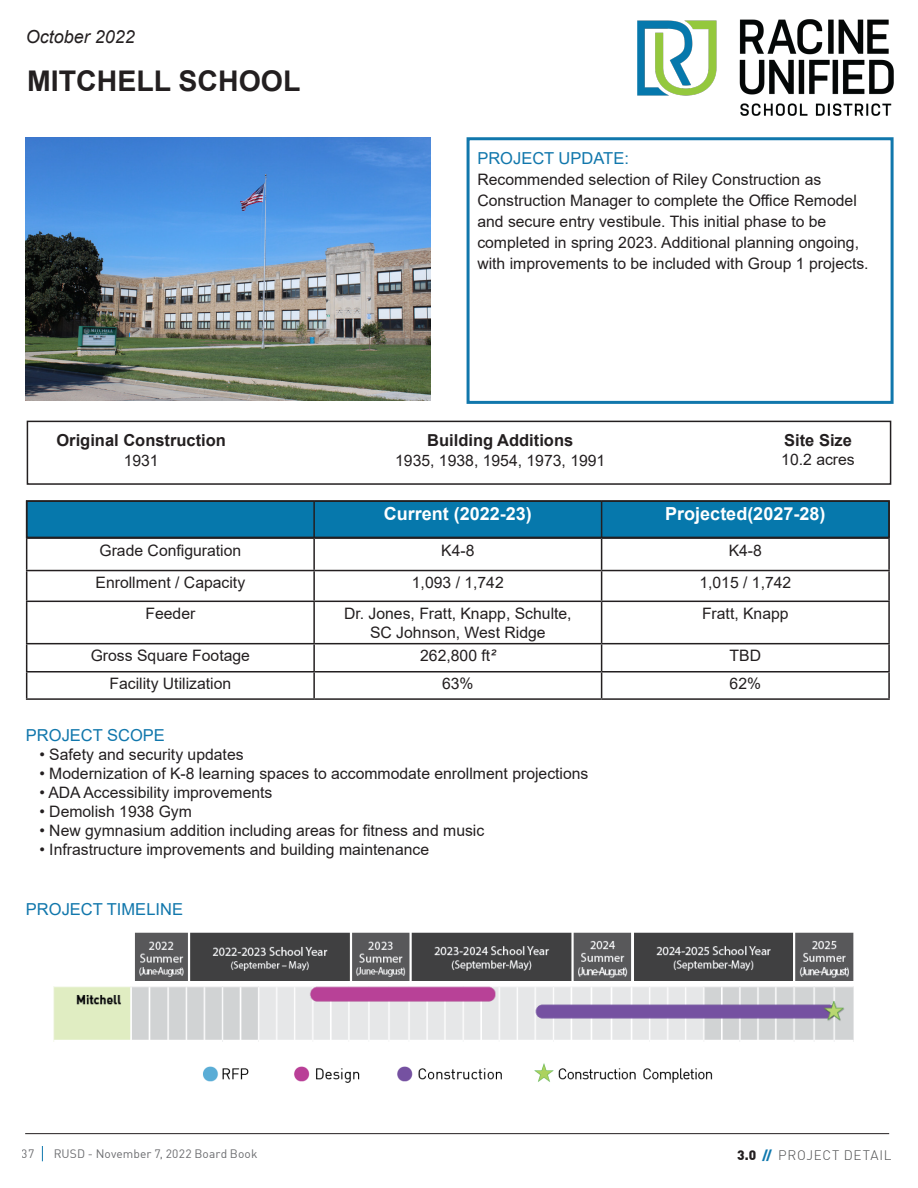
<style>
.page{position:relative;width:918px;height:1188px;background:#fff}
.page>*{position:absolute;margin:0;border:0;box-sizing:border-box;transform-origin:0 0}
.t1{font:700 28.5px "Arial";color:#231f20}
.t2{font:700 18px "Arial";color:#fff}
.t3{font:italic 18px "Arial";color:#231f20}
.t4{font:700 16.5px "Arial";color:#231f20}
.t5{font:16.5px "Arial";color:#1177ac}
.t6{font:15.75px/21.1px "Arial";color:#231f20}
.t7{font:300 13.5px "DIN";letter-spacing:.05em;color:#4b4c4d}
.t8{font:12px "DIN";letter-spacing:.01em;color:#6c6d70}
.s1{font-style:italic}
.s2{font-weight:900;color:#231f20}
.s3{font-weight:900;color:#0f78ae}
</style>
<div class="page">
<hr style="left:25px;top:1133px;width:864px;height:1px;background:#231f20">
<svg style="left:42px;top:1146px;width:1px;height:15px"></svg>
<img style="left:637px;top:20px;width:257px;height:96px">
<div style="left:467px;top:137px;width:427px;height:267px;border:3px solid #1177ac"></div>
<div style="left:27px;top:421px;width:864px;height:64px;border:2px solid #231f20"></div>
<img style="left:26px;top:137px;width:405px;height:264px">
<div style="left:27px;top:501px;width:862px;height:36px;background:#0678ac"></div>
<hr style="left:26px;top:500px;width:288px;height:2px;background:#231f20">
<hr style="left:26px;top:502px;width:1px;height:35px;background:#231f20">
<hr style="left:314px;top:500px;width:288px;height:2px;background:#231f20">
<hr style="left:313px;top:502px;width:2px;height:35px;background:#231f20">
<hr style="left:602px;top:500px;width:288px;height:2px;background:#231f20">
<hr style="left:601px;top:502px;width:1px;height:35px;background:#231f20">
<hr style="left:888px;top:502px;width:2px;height:35px;background:#231f20">
<hr style="left:26px;top:537px;width:288px;height:2px;background:#231f20">
<hr style="left:26px;top:539px;width:1px;height:31px;background:#231f20">
<hr style="left:314px;top:537px;width:288px;height:2px;background:#231f20">
<hr style="left:313px;top:539px;width:2px;height:31px;background:#231f20">
<hr style="left:602px;top:537px;width:288px;height:2px;background:#231f20">
<hr style="left:601px;top:539px;width:1px;height:31px;background:#231f20">
<hr style="left:888px;top:539px;width:2px;height:31px;background:#231f20">
<hr style="left:26px;top:570px;width:288px;height:1px;background:#231f20">
<hr style="left:26px;top:571px;width:1px;height:30px;background:#231f20">
<hr style="left:314px;top:570px;width:288px;height:1px;background:#231f20">
<hr style="left:313px;top:571px;width:2px;height:30px;background:#231f20">
<hr style="left:602px;top:570px;width:288px;height:1px;background:#231f20">
<hr style="left:601px;top:571px;width:1px;height:30px;background:#231f20">
<hr style="left:888px;top:571px;width:2px;height:30px;background:#231f20">
<hr style="left:26px;top:601px;width:288px;height:1px;background:#231f20">
<hr style="left:26px;top:602px;width:1px;height:41px;background:#231f20">
<hr style="left:314px;top:601px;width:288px;height:1px;background:#231f20">
<hr style="left:313px;top:602px;width:2px;height:41px;background:#231f20">
<hr style="left:602px;top:601px;width:288px;height:1px;background:#231f20">
<hr style="left:601px;top:602px;width:1px;height:41px;background:#231f20">
<hr style="left:888px;top:602px;width:2px;height:41px;background:#231f20">
<hr style="left:26px;top:643px;width:288px;height:1px;background:#231f20">
<hr style="left:314px;top:643px;width:288px;height:1px;background:#231f20">
<hr style="left:313px;top:644px;width:2px;height:27px;background:#231f20">
<hr style="left:602px;top:643px;width:288px;height:1px;background:#231f20">
<hr style="left:888px;top:644px;width:2px;height:27px;background:#231f20">
<hr style="left:26px;top:671px;width:288px;height:2px;background:#231f20">
<svg style="left:26px;top:644px;width:1px;height:54px"></svg>
<hr style="left:314px;top:671px;width:288px;height:2px;background:#231f20">
<hr style="left:313px;top:673px;width:2px;height:25px;background:#231f20">
<hr style="left:602px;top:671px;width:288px;height:2px;background:#231f20">
<svg style="left:601px;top:644px;width:1px;height:54px"></svg>
<hr style="left:888px;top:673px;width:2px;height:25px;background:#231f20">
<hr style="left:26px;top:698px;width:288px;height:2px;background:#231f20">
<hr style="left:314px;top:698px;width:288px;height:2px;background:#231f20">
<hr style="left:602px;top:698px;width:288px;height:2px;background:#231f20">
<img style="left:135px;top:932px;width:719px;height:48px">
<img style="left:203px;top:1063px;width:510px;height:20px">
<img style="left:53px;top:986px;width:801px;height:55px">
<p class="t3" style="left:26px;top:25px;width:111px">October 2022</p>
<p class="t1" style="left:27px;top:61px;width:275px">MITCHELL SCHOOL</p>
<p class="t4" style="left:56px;top:428px;width:171px">Original Construction</p>
<p class="t6" style="left:124px;top:449px;width:37px">1931</p>
<p class="t5" style="left:477px;top:146px;width:153px">PROJECT UPDATE:</p>
<p class="t6" style="left:477px;top:168px;width:393px">Recommended selection of Riley Construction as Construction Manager to complete the Office Remodel and secure entry vestibule. This initial phase to be completed in spring 2023. Additional planning ongoing, with improvements to be included with Group 1 projects.</p>
<p class="t4" style="left:427px;top:428px;width:148px">Building Additions</p>
<p class="t6" style="left:395px;top:449px;width:212px">1935, 1938, 1954, 1973, 1991</p>
<p class="t4" style="left:784px;top:428px;width:69px">Site Size</p>
<p class="t6" style="left:781px;top:449px;width:75px">10.2 acres</p>
<p class="t2" style="left:384px;top:501px;width:150px">Current (2022-23)</p>
<p class="t2" style="left:665px;top:501px;width:162px">Projected(2027-28)</p>
<p class="t6" style="left:99px;top:539px;width:143px">Grade Configuration</p>
<p class="t6" style="left:441px;top:539px;width:35px">K4-8</p>
<p class="t6" style="left:729px;top:539px;width:35px">K4-8</p>
<p class="t6" style="left:96px;top:572px;width:151px">Enrollment / Capacity</p>
<p class="t6" style="left:412px;top:572px;width:93px">1,093 / 1,742</p>
<p class="t6" style="left:699px;top:572px;width:93px">1,015 / 1,742</p>
<p class="t6" style="left:145px;top:603px;width:51px">Feeder</p>
<p class="t6" style="left:344px;top:603px;width:229px">Dr. Jones, Fratt, Knapp, Schulte,</p>
<p class="t6" style="left:370px;top:621px;width:177px">SC Johnson, West Ridge</p>
<p class="t6" style="left:702px;top:603px;width:88px">Fratt, Knapp</p>
<p class="t6" style="left:91px;top:645px;width:161px">Gross Square Footage</p>
<p class="t6" style="left:420px;top:645px;width:77px">262,800 ft<span class="s1">²</span></p>
<p class="t6" style="left:730px;top:645px;width:33px">TBD</p>
<p class="t6" style="left:110px;top:673px;width:123px">Facility Utilization</p>
<p class="t6" style="left:442px;top:673px;width:33px">63%</p>
<p class="t6" style="left:730px;top:673px;width:33px">62%</p>
<p class="t5" style="left:26px;top:724px;width:141px">PROJECT SCOPE</p>
<p class="t6" style="left:39px;top:744px;width:206px">• Safety and security updates</p>
<p class="t6" style="left:39px;top:763px;width:551px">• Modernization of K-8 learning spaces to accommodate enrollment projections</p>
<p class="t6" style="left:39px;top:782px;width:235px">• ADA Accessibility improvements</p>
<p class="t6" style="left:39px;top:801px;width:154px">• Demolish 1938 Gym</p>
<p class="t6" style="left:39px;top:820px;width:446px">• New gymnasium addition including areas for fitness and music</p>
<p class="t6" style="left:39px;top:838px;width:391px">• Infrastructure improvements and building maintenance</p>
<p class="t5" style="left:26px;top:898px;width:159px">PROJECT TIMELINE</p>
<p class="t8" style="left:22px;top:1146px;width:14px">37</p>
<p class="t8" style="left:54px;top:1146px;width:205px">RUSD - November 7, 2022 Board Book</p>
<p class="t7" style="left:737px;top:1147px;width:156px"><span class="s2">3.0</span> <span class="s3">//</span> PROJECT DETAIL</p>
</div>
